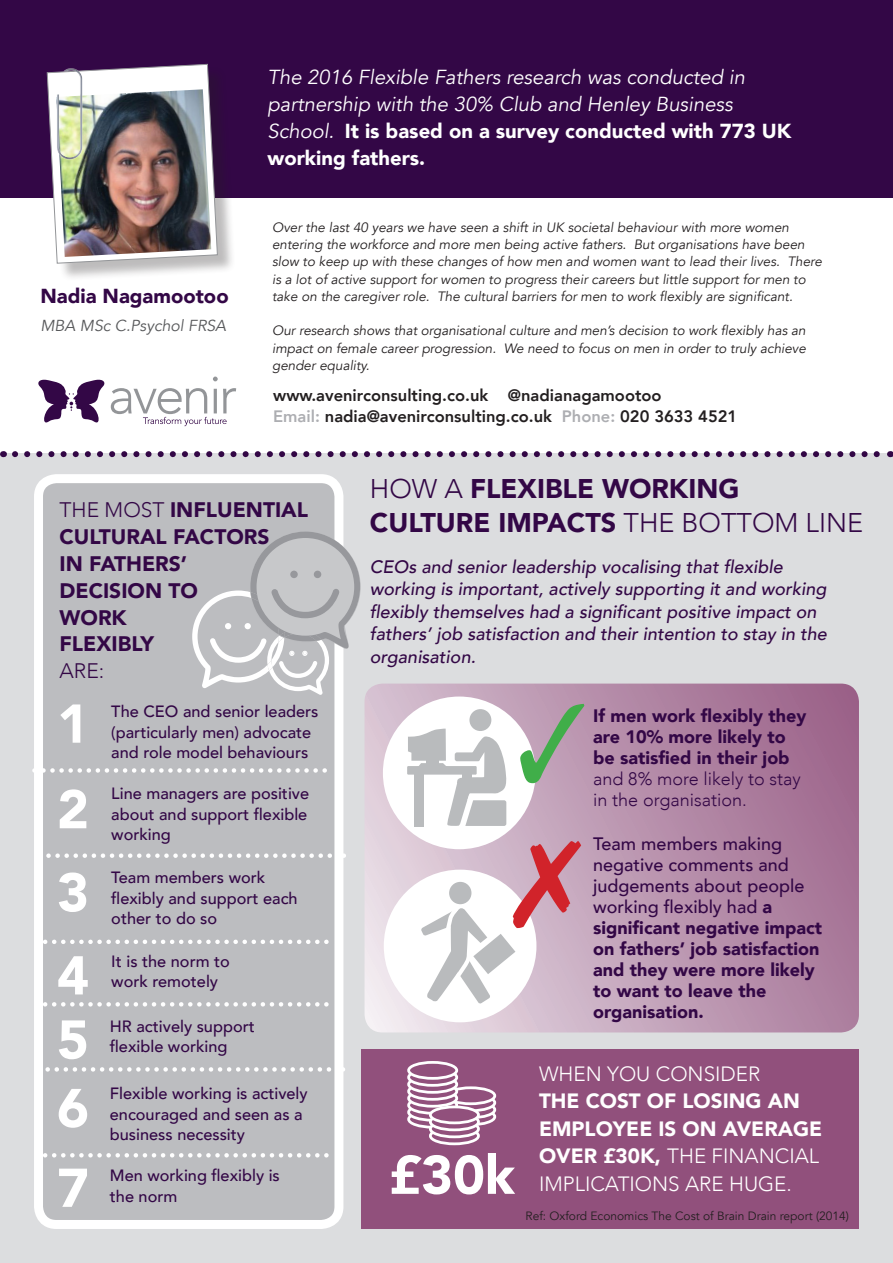
<style>
.page{position:relative;width:893px;height:1263px;background:#fff}
.page>*{position:absolute;margin:0;border:0;box-sizing:border-box;transform-origin:0 0}
.t1{font:900 54px "Avenir";color:#fff}
.t2{font:900 27px/34.3px "Avenir";color:#330746}
.t3{font:900 21px/26.7px "Avenir";color:#330746}
.t4{font:900 20.7px/27.6px "Avenir";color:#fff}
.t5{font:300 20.7px "Avenir";color:#fff}
.t6{font:italic 20.25px/27px "Avenir";color:#fff}
.t7{font:900 20.25px "Avenir";color:#330746}
.t8{font:900 18px/21px "Avenir";color:#330746}
.t9{font:italic 500 18px/22.5px "Avenir";color:#330746}
.t10{font:800 16.5px/21px "Avenir";color:#231f20}
.t11{font:500 16.35px/20.4px "Avenir";color:#330746}
.t12{font:italic 15.9px "Avenir";color:#57585a}
.t13{font:italic 13.5px/17.2px "Avenir";color:#231f20}
.t14{font:12px "Avenir";color:#231f20}
.s1{font-weight:900;font-style:normal}
.s2{color:#adaeb2}
.s3{font-weight:300}
.s4{font-weight:500}
</style>
<div class="page">
<div style="left:0;top:454px;width:893px;height:809px;background:#dcdddf"></div>
<svg style="left:365px;top:684px;width:494px;height:348px;background:#b993ae"></svg>
<div style="left:39px;top:479px;width:300px;height:745px;background:#bcbdc0;border-radius:18px"></div>
<div style="left:34px;top:474px;width:309px;height:755px;border:9px solid #fff;border-radius:18px"></div>
<svg style="left:192px;top:531px;width:169px;height:164px"></svg>
<div style="left:290px;top:571px;width:8px;height:7px;background:#97989c;border-radius:50%"></div>
<div style="left:314px;top:571px;width:7px;height:7px;background:#97989c;border-radius:50%"></div>
<svg style="left:45px;top:939px;width:295px;height:5px"></svg>
<svg style="left:45px;top:1002px;width:295px;height:4px"></svg>
<svg style="left:48px;top:1067px;width:295px;height:5px"></svg>
<svg style="left:45px;top:1153px;width:295px;height:4px"></svg>
<svg style="left:43px;top:768px;width:296px;height:5px"></svg>
<svg style="left:48px;top:853px;width:296px;height:5px"></svg>
<div style="left:362px;top:1049px;width:497px;height:180px;background:#91507c"></div>
<svg style="left:447px;top:1109px;width:48px;height:16px"></svg>
<div style="left:445px;top:1107px;width:51px;height:19px;border:3px solid #fff;border-radius:50%"></div>
<svg style="left:447px;top:1102px;width:48px;height:16px"></svg>
<div style="left:445px;top:1100px;width:51px;height:19px;border:3px solid #fff;border-radius:50%"></div>
<svg style="left:447px;top:1095px;width:48px;height:16px"></svg>
<div style="left:445px;top:1093px;width:51px;height:19px;border:3px solid #fff;border-radius:50%"></div>
<div style="left:447px;top:1088px;width:48px;height:16px;background:#91507c;border-radius:50%"></div>
<div style="left:445px;top:1086px;width:51px;height:19px;border:3px solid #fff;border-radius:50%"></div>
<svg style="left:409px;top:1111px;width:48px;height:16px"></svg>
<div style="left:407px;top:1110px;width:51px;height:18px;border:3px solid #fff;border-radius:50%"></div>
<svg style="left:409px;top:1104px;width:48px;height:16px"></svg>
<div style="left:407px;top:1103px;width:51px;height:18px;border:3px solid #fff;border-radius:50%"></div>
<svg style="left:409px;top:1097px;width:48px;height:16px"></svg>
<div style="left:407px;top:1096px;width:51px;height:18px;border:3px solid #fff;border-radius:50%"></div>
<svg style="left:409px;top:1090px;width:48px;height:16px"></svg>
<div style="left:407px;top:1089px;width:51px;height:18px;border:3px solid #fff;border-radius:50%"></div>
<svg style="left:430px;top:1128px;width:48px;height:16px"></svg>
<div style="left:429px;top:1126px;width:51px;height:19px;border:3px solid #fff;border-radius:50%"></div>
<svg style="left:430px;top:1121px;width:48px;height:16px"></svg>
<div style="left:429px;top:1119px;width:51px;height:19px;border:3px solid #fff;border-radius:50%"></div>
<svg style="left:430px;top:1114px;width:48px;height:16px"></svg>
<div style="left:429px;top:1112px;width:51px;height:19px;border:3px solid #fff;border-radius:50%"></div>
<div style="left:430px;top:1107px;width:48px;height:16px;background:#91507c;border-radius:50%"></div>
<div style="left:429px;top:1105px;width:51px;height:19px;border:3px solid #fff;border-radius:50%"></div>
<svg style="left:409px;top:1083px;width:48px;height:16px"></svg>
<div style="left:407px;top:1082px;width:51px;height:19px;border:3px solid #fff;border-radius:50%"></div>
<svg style="left:409px;top:1076px;width:48px;height:16px"></svg>
<div style="left:407px;top:1075px;width:51px;height:19px;border:3px solid #fff;border-radius:50%"></div>
<svg style="left:409px;top:1069px;width:48px;height:16px"></svg>
<div style="left:407px;top:1068px;width:51px;height:19px;border:3px solid #fff;border-radius:50%"></div>
<div style="left:409px;top:1062px;width:48px;height:16px;background:#91507c;border-radius:50%"></div>
<div style="left:407px;top:1061px;width:51px;height:19px;border:3px solid #fff;border-radius:50%"></div>
<div style="left:383px;top:696px;width:153px;height:153px;background:#fff;border-radius:50%"></div>
<div style="left:469px;top:709px;width:22px;height:22px;background:#b9bbbd;border-radius:50%"></div>
<svg style="left:408px;top:729px;width:99px;height:98px"></svg>
<div style="left:384px;top:870px;width:152px;height:152px;background:#fff;border-radius:50%"></div>
<div style="left:0;top:0;width:893px;height:198px;background:#330746"></div>
<div style="left:50px;top:67px;width:186px;height:215px;background:#231f20;opacity:.3"></div>
<svg style="left:46px;top:63px;width:172px;height:201px"></svg>
<img style="left:56px;top:89px;width:155px;height:168px">
<img style="left:56px;top:68px;width:27px;height:93px">
<svg style="left:15px;top:451px;width:869px;height:6px"></svg>
<svg style="left:38px;top:377px;width:198px;height:50px"></svg>
<svg style="left:520px;top:703px;width:64px;height:80px;background:#c7a9be"></svg>
<svg style="left:421px;top:840px;width:160px;height:164px"></svg>
<p class="t7" style="left:40px;top:279px;width:190px">Nadia Nagamootoo</p>
<p class="t12" style="left:40px;top:316px;width:187px">MBA MSc C.Psychol FRSA</p>
<p class="t6" style="left:267px;top:64px;width:525px">The 2016 Flexible Fathers research was conducted in partnership with the 30% Club and Henley Business School. <span class="s1">It is based on a survey conducted with 773 UK working fathers.</span></p>
<p class="t13" style="left:272px;top:219px;width:551px">Over the last 40 years we have seen a shift in UK societal behaviour with more women entering the workforce and more men being active fathers. But organisations have been slow to keep up with these changes of how men and women want to lead their lives. There is a lot of active support for women to progress their careers but little support for men to take on the caregiver role. The cultural barriers for men to work flexibly are significant.</p>
<p class="t13" style="left:272px;top:322px;width:535px;text-align:justify">Our research shows that organisational culture and men’s decision to work flexibly has an impact on female career progression. We need to focus on men in order to truly achieve gender equality.</p>
<p class="t10" style="left:273px;top:384px;width:466px">www.avenirconsulting.co.uk @nadianagamootoo<br><span class="s2">Email:</span> nadia@avenirconsulting.co.uk <span class="s2">Phone:</span> 020 3633 4521</p>
<p class="t3" style="left:60px;top:496px;width:250px"><span class="s3">THE MOST</span> INFLUENTIAL<br>CULTURAL FACTORS<br>IN FATHERS’<br>DECISION TO<br>WORK<br>FLEXIBLY<br><span class="s3">ARE:</span></p>
<p class="t1" style="left:57px;top:678px;width:33px">1</p>
<p class="t1" style="left:57px;top:763px;width:33px">2</p>
<p class="t1" style="left:57px;top:846px;width:33px">3</p>
<p class="t1" style="left:57px;top:929px;width:33px">4</p>
<p class="t1" style="left:57px;top:993px;width:33px">5</p>
<p class="t1" style="left:57px;top:1062px;width:33px">6</p>
<p class="t1" style="left:57px;top:1142px;width:33px">7</p>
<p class="t11" style="left:111px;top:700px;width:209px">The CEO and senior leaders (particularly men) advocate</p>
<p class="t11" style="left:111px;top:741px;width:199px">and role model behaviours</p>
<p class="t11" style="left:111px;top:783px;width:199px">Line managers are positive about and support flexible</p>
<p class="t11" style="left:111px;top:823px;width:61px">working</p>
<p class="t11" style="left:111px;top:867px;width:188px">Team members work flexibly and support each</p>
<p class="t11" style="left:111px;top:907px;width:107px">other to do so</p>
<p class="t11" style="left:111px;top:950px;width:120px">It is the norm to</p>
<p class="t11" style="left:111px;top:970px;width:108px">work remotely</p>
<p class="t11" style="left:110px;top:1015px;width:146px">HR actively support</p>
<p class="t11" style="left:110px;top:1035px;width:119px">flexible working</p>
<p class="t11" style="left:110px;top:1082px;width:199px">Flexible working is actively encouraged and seen as a</p>
<p class="t11" style="left:110px;top:1123px;width:137px">business necessity</p>
<p class="t11" style="left:110px;top:1164px;width:171px">Men working flexibly is</p>
<p class="t11" style="left:110px;top:1185px;width:69px">the norm</p>
<p class="t2" style="left:370px;top:471px;width:495px"><span class="s3">HOW A</span> FLEXIBLE WORKING<br>CULTURE IMPACTS <span class="s3">THE BOTTOM LINE</span></p>
<p class="t9" style="left:370px;top:556px;width:458px">CEOs and senior leadership vocalising that flexible working is important, actively supporting it and working flexibly themselves had a significant positive impact on fathers’ job satisfaction and their intention to stay in the organisation.</p>
<p class="t8" style="left:593px;top:704px;width:215px">If men work flexibly they are 10% more likely to be satisfied in their job <span class="s3">and 8% more likely to stay in the organisation.</span></p>
<p class="t8" style="left:593px;top:833px;width:230px"><span class="s4">Team members making negative comments and judgements about people working flexibly had</span> a significant negative impact on fathers’ job satisfaction and they were more likely to want to leave the organisation.</p>
<p class="t1" style="left:389px;top:1129px;width:127px">£30k</p>
<p class="t4" style="left:539px;top:1059px;width:285px"><span class="s3">WHEN YOU CONSIDER<br></span>THE COST OF LOSING AN<br>EMPLOYEE IS ON AVERAGE<br>OVER £30K, <span class="s3">THE FINANCIAL</span></p>
<p class="t5" style="left:539px;top:1171px;width:254px">IMPLICATIONS ARE HUGE.</p>
<p class="t14" style="left:526px;top:1208px;width:325px">Ref: Oxford Economics The Cost of Brain Drain report (2014)</p>
</div>
